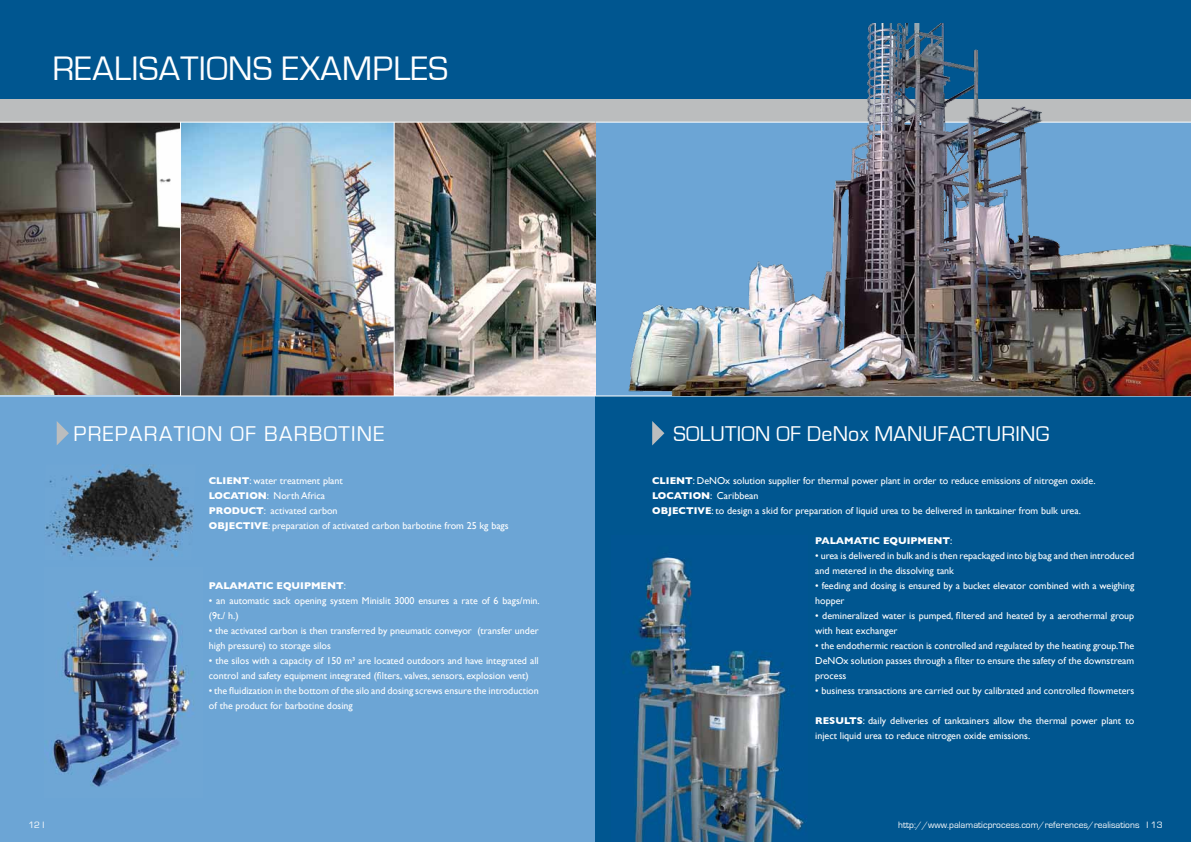
<style>
.page{position:relative;width:1191px;height:842px;background:#fff}
.page>*{position:absolute;margin:0;border:0;box-sizing:border-box;transform-origin:0 0}
.t1{font:35px "Eurostile";letter-spacing:.01em;color:#fff}
.t2{font:22px "Eurostile";letter-spacing:.01em;color:#fff}
.t3{font:10px/15px "Gill Sans";color:#fff}
.t4{font:700 10px "Gill Sans";color:#fff}
.t5{font:9.5px "Eurostile";color:#fff}
.s1{font-weight:700}
.s2{font-weight:400}
</style>
<div class="page">
<div style="left:0;top:0;width:595px;height:842px;background:#6ca5d5"></div>
<div style="left:595px;top:0;width:596px;height:842px;background:#005690"></div>
<img style="left:0;top:123px;width:180px;height:272px">
<img style="left:181px;top:123px;width:213px;height:272px">
<img style="left:395px;top:123px;width:200px;height:272px">
<svg style="left:57px;top:421px;width:12px;height:24px"></svg>
<svg style="left:652px;top:421px;width:12px;height:24px"></svg>
<div style="left:0;top:0;width:595px;height:99px;background:#005690"></div>
<hr style="left:0;top:395px;width:595px;height:1px;background:#fff">
<hr style="left:595px;top:395px;width:596px;height:1px;background:#fff">
<hr style="left:180px;top:122px;width:1px;height:274px;background:#fff">
<hr style="left:394px;top:122px;width:1px;height:274px;background:#fff">
<img style="left:623px;top:557px;width:183px;height:285px">
<img style="left:595px;top:24px;width:596px;height:371px">
<div style="left:0;top:99px;width:595px;height:23px;background:#bbbdbe"></div>
<hr style="left:0;top:122px;width:595px;height:1px;background:#fff">
<img style="left:45px;top:464px;width:149px;height:96px">
<img style="left:44px;top:590px;width:150px;height:197px">
<h1 class="t1" style="left:52px;top:50px;width:59px">REALISATIONS</h1>
<h1 class="t1" style="left:282px;top:50px;width:82px">EXAMPLES</h1>
<h2 class="t2" style="left:73px;top:422px;width:29px">PREPARATION</h2>
<h2 class="t2" style="left:230px;top:422px;width:107px">OF BAR BOTINE</h2>
<p class="t3" style="left:209px;top:473px;width:301px"><span class="s1">CLIENT</span>: water treatment plant<br><span class="s1">LOCATION</span>: North Africa<br><span class="s1">PRODUCT</span>: activated carbon<br><span class="s1">OBJECTIVE</span>: preparation of activated carbon barbotine from 25 kg bags</p>
<p class="t4" style="left:209px;top:580px;width:139px">PALAMATIC EQUIPMENT<span class="s2">:</span></p>
<p class="t3" style="left:209px;top:593px;width:332px">• an automatic sack opening system Minislit 3000 ensures a rate of 6 bags/min. (9t./ h.)</p>
<p class="t3" style="left:209px;top:623px;width:331px">• the activated carbon is then transferred by pneumatic conveyor (transfer under high pressure) to storage silos</p>
<p class="t3" style="left:209px;top:653px;width:331px">• the silos with a capacity of 150 m³ are located outdoors and have integrated all control and safety equipment integrated (filters, valves, sensors, explosion vent)</p>
<p class="t3" style="left:209px;top:683px;width:331px">• the fluidization in the bottom of the silo and dosing screws ensure the introduction of the product for barbotine dosing</p>
<h2 class="t2" style="left:673px;top:422px;width:26px">SOLUTION</h2>
<h2 class="t2" style="left:776px;top:422px;width:113px">OF DENOX MANUFACTURING</h2>
<p class="t3" style="left:652px;top:473px;width:445px"><span class="s1">CLIENT</span>: DeNOx solution supplier for thermal power plant in order to reduce emissions of nitrogen oxide.<br><span class="s1">LOCATION</span>: Caribbean<br><span class="s1">OBJECTIVE</span>: to design a skid for preparation of liquid urea to be delivered in tanktainer from bulk urea.</p>
<p class="t4" style="left:815px;top:535px;width:139px">PALAMATIC EQUIPMENT<span class="s2">:</span></p>
<p class="t3" style="left:815px;top:548px;width:320px">• urea is delivered in bulk and is then repackaged into big bag and then introduced and metered in the dissolving tank</p>
<p class="t3" style="left:815px;top:578px;width:320px">• feeding and dosing is ensured by a bucket elevator combined with a weighing hopper</p>
<p class="t3" style="left:815px;top:608px;width:320px">• demineralized water is pumped, filtered and heated by a aerothermal group with heat exchanger</p>
<p class="t3" style="left:815px;top:638px;width:320px;text-align:justify">• the endothermic reaction is controlled and regulated by the heating group.The DeNOx solution passes through a filter to ensure the safety of the downstream process</p>
<p class="t3" style="left:815px;top:683px;width:320px">• business transactions are carried out by calibrated and controlled flowmeters</p>
<p class="t3" style="left:815px;top:713px;width:320px"><span class="s1">RESULTS</span>: daily deliveries of tanktainers allow the thermal power plant to inject liquid urea to reduce nitrogen oxide emissions.</p>
<p class="t5" style="left:28px;top:820px;width:17px">12 I</p>
<p class="t5" style="left:898px;top:820px;width:266px">HTTP://WWW.PALAMATICPROCESS.COM/REFERENCES/REALISATIONS I 13</p>
</div>
